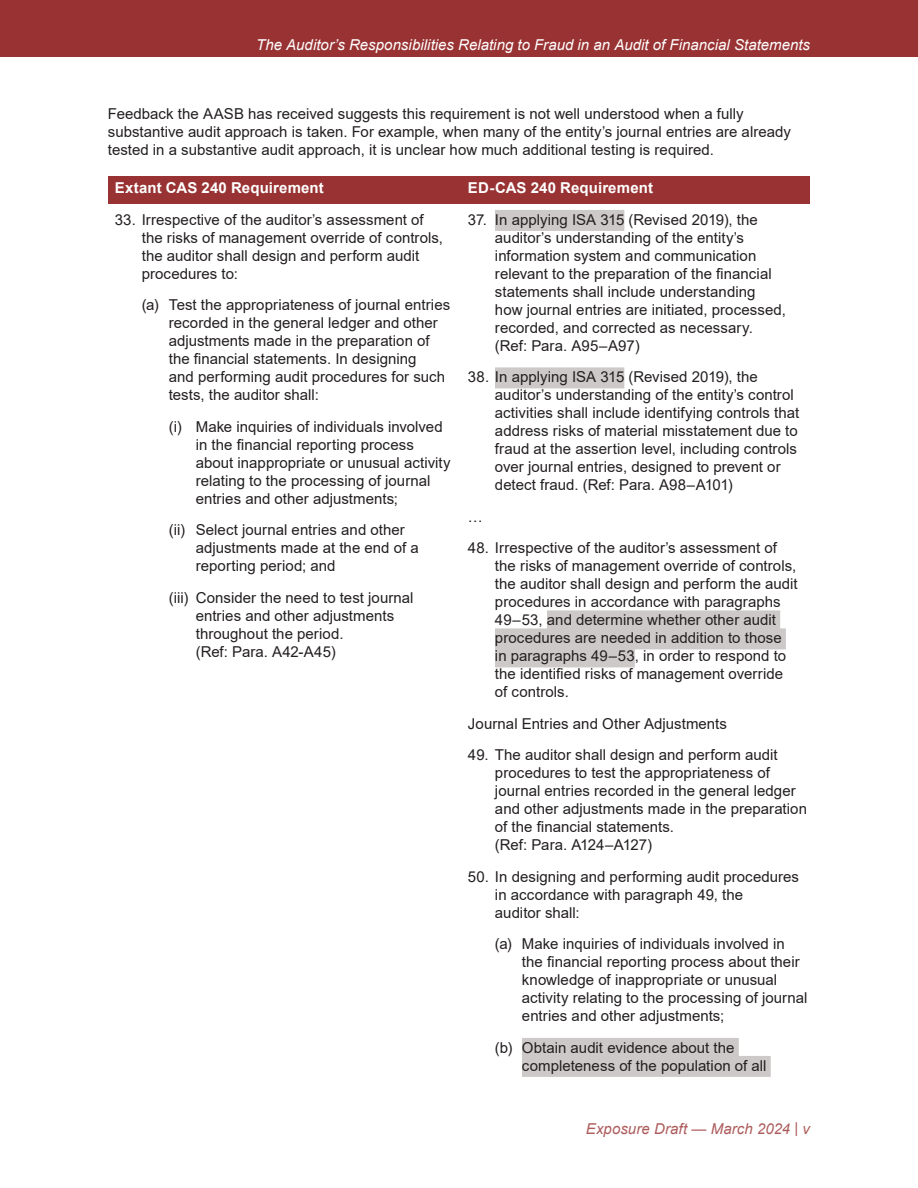
<style>
.page{position:relative;width:918px;height:1188px;background:#fff}
.page>*{position:absolute;margin:0;border:0;box-sizing:border-box;transform-origin:0 0}
.t1{font:15px/18px "Arial";letter-spacing:.005em;color:#231f20}
.t2{font:italic 15px "Arial";color:#fff}
.t3{font:700 15px "Arial";letter-spacing:.01em;color:#fff}
.t4{font:italic 15px "Arial";letter-spacing:.005em;color:#ad5c5c}
</style>
<div class="page">
<div style="left:0;top:0;width:918px;height:57px;background:#933"></div>
<div style="left:108px;top:176px;width:353px;height:27px;background:#933"></div>
<div style="left:461px;top:176px;width:349px;height:27px;background:#933"></div>
<div style="left:495px;top:210px;width:129px;height:21px;background:#cdc9c8"></div>
<div style="left:495px;top:367px;width:129px;height:21px;background:#cdc9c8"></div>
<div style="left:547px;top:610px;width:233px;height:21px;background:#cdc9c8"></div>
<div style="left:495px;top:628px;width:291px;height:21px;background:#cdc9c8"></div>
<div style="left:495px;top:646px;width:140px;height:21px;background:#cdc9c8"></div>
<div style="left:522px;top:1038px;width:217px;height:21px;background:#cdc9c8"></div>
<div style="left:522px;top:1056px;width:249px;height:21px;background:#cdc9c8"></div>
<p class="t2" style="left:256px;top:35px;width:555px">The Auditor’s Responsibilities Relating to Fraud in an Audit of Financial Statements</p>
<p class="t1" style="left:108px;top:105px;width:684px">Feedback the AASB has received suggests this requirement is not well understood when a fully substantive audit approach is taken. For example, when many of the entity’s journal entries are already tested in a substantive audit approach, it is unclear how much additional testing is required.</p>
<p class="t3" style="left:115px;top:178px;width:211px">Extant CAS 240 Requirement</p>
<p class="t3" style="left:468px;top:178px;width:187px">ED-CAS 240 Requirement</p>
<p class="t1" style="left:142px;top:211px;width:303px;text-indent:-27px">33. Irrespective of the auditor’s assessment of the risks of management override of controls, the auditor shall design and perform audit procedures to:</p>
<p class="t1" style="left:169px;top:296px;width:283px;text-indent:-27px">(a) Test the appropriateness of journal entries recorded in the general ledger and other adjustments made in the preparation of the financial statements. In designing<br>and performing audit procedures for such tests, the auditor shall:</p>
<p class="t1" style="left:196px;top:418px;width:256px;text-indent:-27px">(i) Make inquiries of individuals involved in the financial reporting process about inappropriate or unusual activity relating to the processing of journal entries and other adjustments;</p>
<p class="t1" style="left:196px;top:521px;width:225px;text-indent:-27px">(ii) Select journal entries and other adjustments made at the end of a reporting period; and</p>
<p class="t1" style="left:196px;top:589px;width:219px;text-indent:-27px">(iii) Consider the need to test journal entries and other adjustments throughout the period.<br>(Ref: Para. A42-A45)</p>
<p class="t1" style="left:495px;top:211px;width:292px;text-indent:-27px">37. In applying ISA 315 (Revised 2019), the auditor’s understanding of the entity’s information system and communication relevant to the preparation of the financial statements shall include understanding how journal entries are initiated, processed, recorded, and corrected as necessary. (Ref: Para. A95–A97)</p>
<p class="t1" style="left:495px;top:368px;width:306px;text-indent:-27px">38. In applying ISA 315 (Revised 2019), the auditor’s understanding of the entity’s control activities shall include identifying controls that address risks of material misstatement due to fraud at the assertion level, including controls over journal entries, designed to prevent or detect fraud. (Ref: Para. A98–A101)</p>
<p class="t1" style="left:468px;top:508px;width:16px">…</p>
<p class="t1" style="left:495px;top:539px;width:304px;text-indent:-27px">48. Irrespective of the auditor’s assessment of the risks of management override of controls, the auditor shall design and perform the audit procedures in accordance with paragraphs 49–53, and determine whether other audit procedures are needed in addition to those<br>in paragraphs 49–53, in order to respond to the identified risks of management override of controls.</p>
<p class="t1" style="left:468px;top:715px;width:261px">Journal Entries and Other Adjustments</p>
<p class="t1" style="left:495px;top:746px;width:314px;text-indent:-27px">49. The auditor shall design and perform audit procedures to test the appropriateness of journal entries recorded in the general ledger and other adjustments made in the preparation of the financial statements.<br>(Ref: Para. A124–A127)</p>
<p class="t1" style="left:495px;top:868px;width:306px;text-indent:-27px">50. In designing and performing audit procedures in accordance with paragraph 49, the<br>auditor shall:</p>
<p class="t1" style="left:522px;top:935px;width:287px;text-indent:-27px">(a) Make inquiries of individuals involved in the financial reporting process about their knowledge of inappropriate or unusual activity relating to the processing of journal entries and other adjustments;</p>
<p class="t1" style="left:522px;top:1039px;width:246px;text-indent:-27px">(b) Obtain audit evidence about the completeness of the population of all</p>
<p class="t4" style="left:586px;top:1119px;width:226px">Exposure Draft — March 2024 | v</p>
</div>
